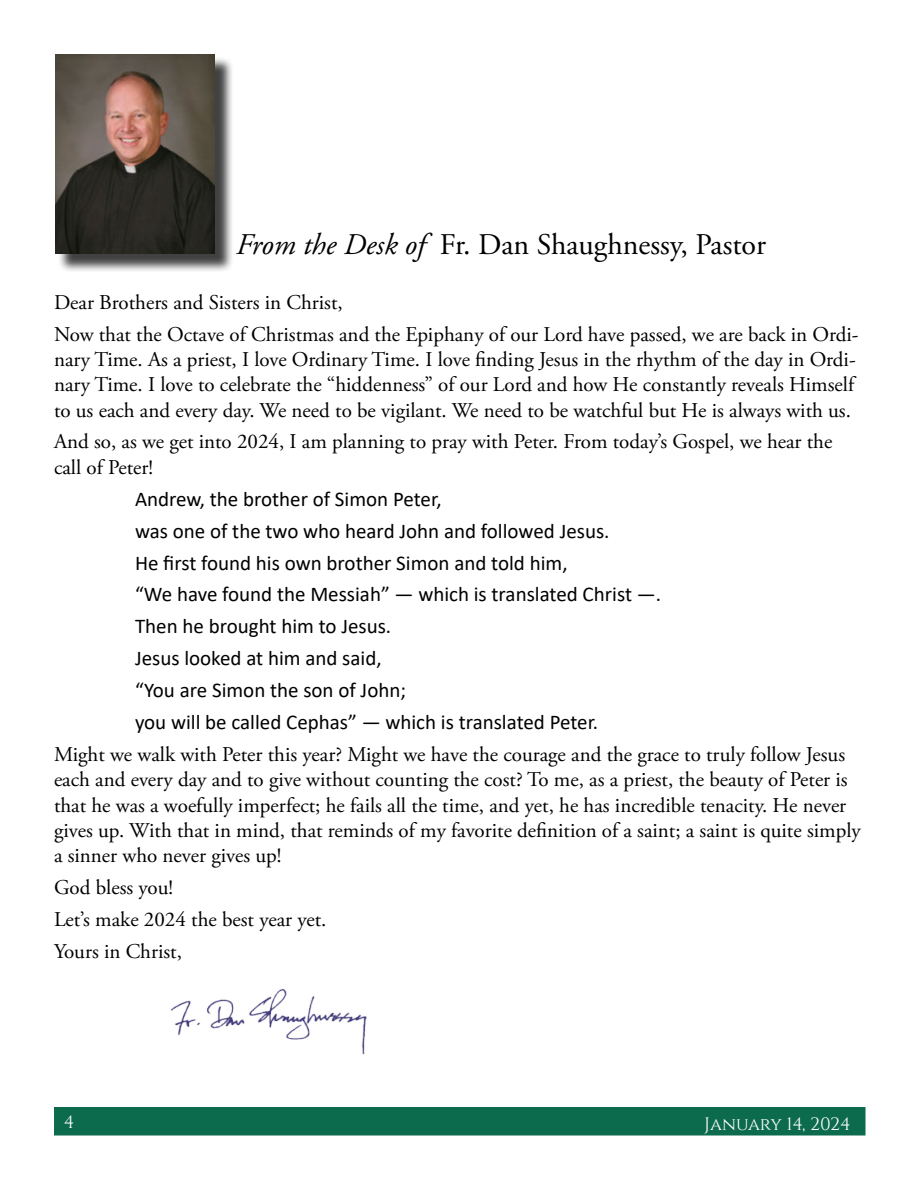
<style>
.page{position:relative;width:918px;height:1188px;background:#fff}
.page>*{position:absolute;margin:0;border:0;box-sizing:border-box;transform-origin:0 0}
.t1{font:30px "Adobe Garamond Pro";color:#000}
.t2{font:21px/25.2px "Adobe Garamond Pro";color:#000}
.t3{font:21px/32px "Rgjmjl Calibri";color:#000}
.t4{font:21px "Wnvdpm Calibri";color:#000}
.t5{font:18px "Fpxnkk Cinzel";letter-spacing:-.01em;color:#fff}
.t6{font:18px "Xjwkyk Cinzel";color:#fff}
.s1{font-style:italic}
</style>
<div class="page">
<div style="left:55px;top:1108px;width:810px;height:27px;background:#0c6b4d"></div>
<div style="left:54px;top:1107px;width:812px;height:28px;border:2px solid #0c6b4d"></div>
<img style="left:171px;top:988px;width:196px;height:67px">
<div style="left:57px;top:56px;width:176px;height:216px;background:#000;opacity:.75"></div>
<img style="left:55px;top:54px;width:160px;height:200px">
<h1 class="t1" style="left:236px;top:226px;width:531px"><span class="s1">From the Desk of</span> Fr. Dan Shaughnessy, Pastor</h1>
<p class="t2" style="left:54px;top:287px;width:806px;line-height:32px">Dear Brothers and Sisters in Christ,<br>Now that the Octave of Christmas and the Epiphany of our Lord have passed, we are back in Ordi-</p>
<p class="t2" style="left:54px;top:348px;width:803px;text-align:justify">nary Time. As a priest, I love Ordinary Time. I love finding Jesus in the rhythm of the day in Ordi&shy;nary Time. I love to celebrate the “hiddenness” of our Lord and how He constantly reveals Himself to us each and every day. We need to be vigilant. We need to be watchful but He is always with us.</p>
<p class="t2" style="left:54px;top:430px;width:780px">And so, as we get into 2024, I am planning to pray with Peter. From today’s Gospel, we hear the call of Peter!</p>
<p class="t3" style="left:135px;top:482px;width:476px">Andrew, the brother of Simon Peter,<br>was one of the two who heard John and followed Jesus.</p>
<p class="t4" style="left:135px;top:548px;width:434px">He first found his own brother Simon and told him,</p>
<p class="t3" style="left:135px;top:578px;width:528px">“We have found the Messiah” — which is translated Christ —.<br>Then he brought him to Jesus.<br>Jesus looked at him and said,<br>“You are Simon the son of John;<br>you will be called Cephas” — which is translated Peter.</p>
<p class="t2" style="left:54px;top:743px;width:808px">Might we walk with Peter this year? Might we have the courage and the grace to truly follow Jesus each and every day and to give without counting the cost? To me, as a priest, the beauty of Peter is that he was a woefully imperfect; he fails all the time, and yet, he has incredible tenacity. He never gives up. With that in mind, that reminds of my favorite definition of a saint; a saint is quite simply a sinner who never gives up!</p>
<p class="t2" style="left:54px;top:872px;width:274px;line-height:32px">God bless you!<br>Let’s make 2024 the best year yet.<br>Yours in Christ,</p>
<p class="t6" style="left:64px;top:1111px;width:12px">4</p>
<p class="t5" style="left:704px;top:1114px;width:148px">January 14, 2024</p>
</div>
